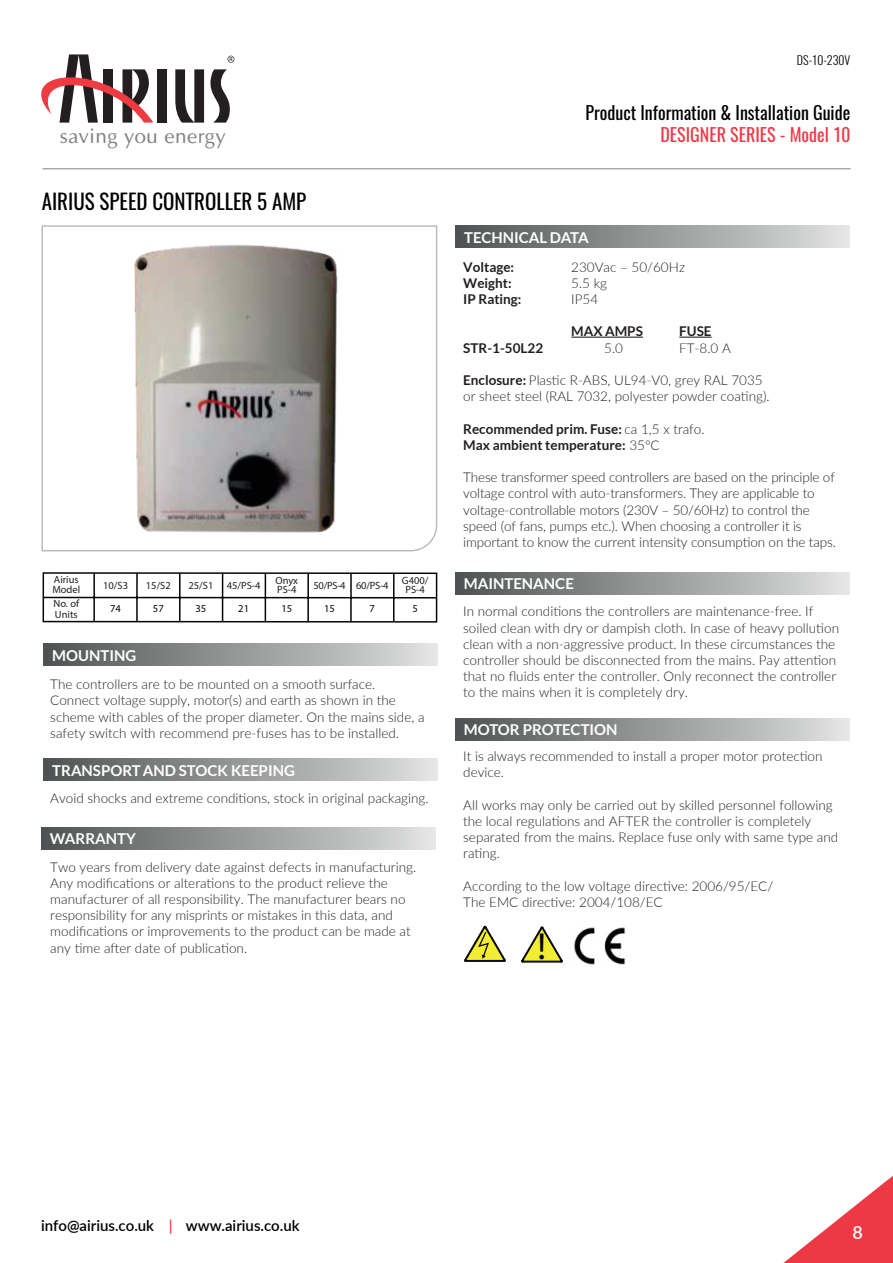
<style>
.page{position:relative;width:893px;height:1263px;background:#fff}
.page>*{position:absolute;margin:0;border:0;box-sizing:border-box;transform-origin:0 0}
.t1{font:37.8px "Myriad Pro";color:#040505}
.t2{font:21px "Oswald";color:#000001}
.t3{font:20.55px "Optima";letter-spacing:.02em;color:#808285}
.t4{font:18px "Oswald";color:#000001}
.t5{font:18px "Oswald";color:#ee3944}
.t6{font:600 18px "Lato";color:#fff}
.t7{font:700 15px "Lato";color:#fff}
.t8{font:600 15px "Lato";color:#000001}
.t9{font:300 13.5px/16.2px "Lato";color:#231f20}
.t10{font:700 13.5px/16.2px "Lato";color:#231f20}
.t11{font:300 12px "Oswald";color:#000001}
.t12{font:10.5px/10.5px "Myriad Pro";color:#231f20}
.t13{font:10.5px "Myriad Pro";color:#040505}
.s1{font-weight:700}
.s2{font-weight:300}
.s3{color:#ee3944}
</style>
<div class="page">
<svg style="left:783px;top:1176px;width:110px;height:87px"></svg>
<hr style="left:43px;top:168px;width:807px;height:1px;background:#7c7f81">
<div style="left:157px;top:69px;width:9px;height:54px;background:#231f20"></div>
<svg style="left:175px;top:69px;width:55px;height:54px"></svg>
<svg style="left:41px;top:54px;width:112px;height:69px"></svg>
<svg style="left:227px;top:56px;width:7px;height:7px"></svg>
<svg style="left:41px;top:225px;width:397px;height:327px"></svg>
<img style="left:132px;top:242px;width:210px;height:293px">
<div style="left:44px;top:643px;width:394px;height:23px;background:linear-gradient(to right,#505353,#e0e0e0)"></div>
<div style="left:44px;top:758px;width:394px;height:23px;background:linear-gradient(to right,#505353,#e0e0e0)"></div>
<div style="left:41px;top:827px;width:395px;height:23px;background:linear-gradient(to right,#4f5252,#e0e1e1)"></div>
<div style="left:455px;top:572px;width:395px;height:23px;background:linear-gradient(to right,#4f5252,#e0e1e1)"></div>
<div style="left:456px;top:225px;width:394px;height:23px;background:linear-gradient(to right,#505353,#e0e0e0)"></div>
<hr style="left:571px;top:337px;width:72px;height:1px;background:#231f20">
<hr style="left:679px;top:337px;width:33px;height:1px;background:#231f20">
<div style="left:455px;top:718px;width:395px;height:22px;background:linear-gradient(to right,#4f5252,#e0e1e1)"></div>
<svg style="left:521px;top:926px;width:42px;height:37px"></svg>
<svg style="left:464px;top:925px;width:42px;height:37px"></svg>
<img style="left:574px;top:927px;width:51px;height:38px">
<div style="left:43px;top:572px;width:394px;height:51px;border:1px solid #040505"></div>
<hr style="left:307px;top:573px;width:2px;height:49px;background:#040505">
<hr style="left:393px;top:573px;width:2px;height:49px;background:#040505">
<hr style="left:265px;top:573px;width:1px;height:49px;background:#040505">
<hr style="left:350px;top:573px;width:2px;height:49px;background:#040505">
<hr style="left:222px;top:573px;width:1px;height:49px;background:#040505">
<hr style="left:179px;top:573px;width:2px;height:49px;background:#040505">
<hr style="left:136px;top:573px;width:2px;height:49px;background:#040505">
<hr style="left:93px;top:573px;width:2px;height:49px;background:#040505">
<hr style="left:43px;top:597px;width:394px;height:1px;background:#040505">
<p class="t11" style="left:797px;top:54px;width:55px">DS-10-230V</p>
<h3 class="t4" style="left:585px;top:106px;width:266px">Product Information &amp; Installation Guide</h3>
<h3 class="t3" style="left:60px;top:128px;width:167px">saving you energy</h3>
<h3 class="t5" style="left:660px;top:127px;width:191px">DESIGNER SERIES - Model 10</h3>
<h2 class="t2" style="left:42px;top:192px;width:266px">AIRIUS SPEED CONTROLLER 5 AMP</h2>
<p class="t12" style="left:52px;top:575px;width:29px">Airius<br>Model</p>
<p class="t12" style="left:103px;top:581px;width:26px">10/S3</p>
<p class="t12" style="left:146px;top:581px;width:26px">15/S2</p>
<p class="t12" style="left:188px;top:581px;width:26px">25/S1</p>
<p class="t12" style="left:227px;top:581px;width:35px">45/PS-4</p>
<p class="t12" style="left:275px;top:577px;width:24px;line-height:9px">Onyx<br>PS-4</p>
<p class="t12" style="left:402px;top:577px;width:28px;line-height:9px;text-align:center">G400/<br>PS-4</p>
<p class="t12" style="left:313px;top:581px;width:77px">50/PS-4 60/PS-4</p>
<p class="t12" style="left:54px;top:599px;width:27px">No. of<br>Units</p>
<p class="t13" style="left:110px;top:604px;width:12px">74</p>
<p class="t13" style="left:153px;top:604px;width:12px">57</p>
<p class="t13" style="left:195px;top:604px;width:12px">35</p>
<p class="t13" style="left:238px;top:604px;width:12px">21</p>
<p class="t13" style="left:281px;top:604px;width:12px">15</p>
<p class="t13" style="left:324px;top:604px;width:12px">15</p>
<p class="t13" style="left:370px;top:604px;width:7px">7</p>
<p class="t13" style="left:412px;top:604px;width:7px">5</p>
<p class="t7" style="left:52px;top:649px;width:86px">MOUNTING</p>
<p class="t9" style="left:50px;top:677px;width:376px">The controllers are to be mounted on a smooth surface.<br>Connect voltage supply, motor(s) and earth as shown in the scheme with cables of the proper diameter. On the mains side, a safety switch with recommend pre-fuses has to be installed.</p>
<p class="t7" style="left:52px;top:764px;width:244px">TRANSPORT AND STOCK KEEPING</p>
<p class="t9" style="left:50px;top:789px;width:380px">Avoid shocks and extreme condi琀椀ons, stock in original packaging.</p>
<p class="t7" style="left:50px;top:832px;width:88px">WARRANTY</p>
<p class="t9" style="left:50px;top:858px;width:367px">Two years from delivery date against defects in manufacturing.<br>Any modifica琀椀ons or altera琀椀ons to the product relieve the manufacturer of all responsibility. The manufacturer bears no responsibility for any misprints or mistakes in this data, and modifica琀椀ons or improvements to the product can be made at any 琀椀me a昀琀er date of publica琀椀on.</p>
<p class="t7" style="left:464px;top:231px;width:126px">TECHNICAL DATA</p>
<p class="t10" style="left:463px;top:259px;width:52px">Voltage:</p>
<p class="t9" style="left:571px;top:258px;width:115px">230Vac – 50/60Hz</p>
<p class="t10" style="left:463px;top:276px;width:50px">Weight:</p>
<p class="t9" style="left:571px;top:276px;width:37px">5.5 kg</p>
<p class="t10" style="left:463px;top:292px;width:60px">IP Rating:</p>
<p class="t9" style="left:571px;top:292px;width:28px">IP54</p>
<p class="t10" style="left:571px;top:324px;width:73px">MAX AMPS</p>
<p class="t10" style="left:679px;top:324px;width:34px">FUSE</p>
<p class="t10" style="left:463px;top:340px;width:81px">STR-1-50L22</p>
<p class="t9" style="left:604px;top:339px;width:20px">5.0</p>
<p class="t9" style="left:679px;top:339px;width:53px">FT-8.0 A</p>
<p class="t9" style="left:463px;top:371px;width:308px"><span class="s1">Enclosure:</span> Plas琀椀c R-ABS, UL94-V0, grey RAL 7035 or sheet steel (RAL 7032, polyester powder coa琀椀ng).</p>
<p class="t10" style="left:463px;top:421px;width:243px">Recommended prim. Fuse: <span class="s2">ca 1,5 x trafo.<br></span>Max ambient temperature: <span class="s2">35°C</span></p>
<p class="t9" style="left:463px;top:470px;width:374px">These transformer speed controllers are based on the principle of voltage control with auto-transformers. They are applicable to voltage-controllable motors (230V – 50/60Hz) to control the speed (of fans, pumps etc.). When choosing a controller it is important to know the current intensity consump琀椀on on the taps.</p>
<p class="t7" style="left:464px;top:577px;width:112px">MAINTENANCE</p>
<p class="t9" style="left:463px;top:603px;width:377px">In normal condi琀椀ons the controllers are maintenance-free. If soiled clean with dry or dampish cloth. In case of heavy pollu琀椀on clean with a non-aggressive product. In these circumstances the controller should be disconnected from the mains. Pay a琀琀en琀椀on that no fluids enter the controller. Only reconnect the controller to the mains when it is completely dry.</p>
<p class="t7" style="left:464px;top:723px;width:155px">MOTOR PROTECTION</p>
<p class="t9" style="left:463px;top:748px;width:361px">It is always recommended to install a proper motor protec琀椀on device.</p>
<p class="t9" style="left:463px;top:798px;width:377px">All works may only be carried out by skilled personnel following the local regula琀椀ons and AFTER the controller is completely separated from the mains. Replace fuse only with same type and ra琀椀ng.</p>
<p class="t9" style="left:463px;top:877px;width:311px">According to the low voltage direc琀椀ve: 2006/95/EC/<br>The EMC direc琀椀ve: 2004/108/EC</p>
<h1 class="t1" style="left:538px;top:932px;width:10px">!</h1>
<p class="t8" style="left:41px;top:1219px;width:260px">info@airius.co.uk <span class="s3">|</span> www.airius.co.uk</p>
<h3 class="t6" style="left:853px;top:1225px;width:12px">8</h3>
</div>
